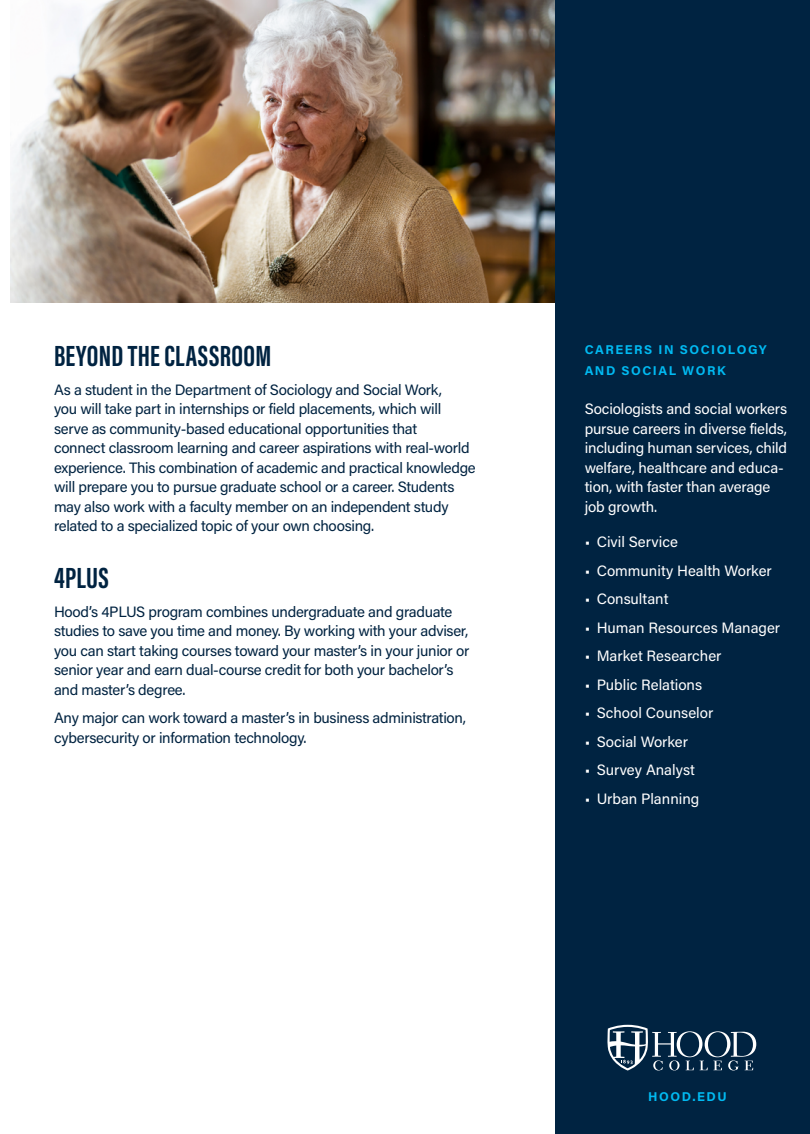
<style>
.page{position:relative;width:810px;height:1134px;background:#fff}
.page>*{position:absolute;margin:0;border:0;box-sizing:border-box;transform-origin:0 0}
.t1{font:700 30px "Acumin Pro Extra Cond";letter-spacing:.01em;color:#002341}
.t2{font:15px/19.5px "Acumin Pro";letter-spacing:-.02em;color:#002341}
.t3{font:15px/19.5px "Acumin Pro";letter-spacing:-.005em;color:#fff}
.t4{font:700 12.75px/21px "Acumin Pro";letter-spacing:.12em;color:#00baf2}
</style>
<div class="page">
<img style="left:10px;top:0;width:546px;height:302px">
<div style="left:556px;top:0;width:254px;height:1134px;background:#002341"></div>
<svg style="left:607px;top:1025px;width:149px;height:46px"></svg>
<h1 class="t1" style="left:54px;top:338px;width:219px">BEYOND THE CLASSROOM</h1>
<p class="t2" style="left:54px;top:379px;width:423px">As a student in the Department of Sociology and Social Work,<br>you will take part in internships or field placements, which will serve as community-based educational opportunities that<br>connect classroom learning and career aspirations with real-world experience. This combination of academic and practical knowledge will prepare you to pursue graduate school or a career. Students may also work with a faculty member on an independent study related to a specialized topic of your own choosing.</p>
<h1 class="t1" style="left:54px;top:560px;width:56px">4PLUS</h1>
<p class="t2" style="left:54px;top:601px;width:417px">Hood’s 4PLUS program combines undergraduate and graduate studies to save you time and money. By working with your adviser, you can start taking courses toward your master’s in your junior or senior year and earn dual-course credit for both your bachelor’s and master’s degree.</p>
<p class="t2" style="left:54px;top:708px;width:413px">Any major can work toward a master’s in business administration, cybersecurity or information technology.</p>
<p class="t4" style="left:585px;top:338px;width:184px">CAREERS IN SOCIOLOGY<br>AND SOCIAL WORK</p>
<p class="t3" style="left:585px;top:399px;width:204px">Sociologists and social workers pursue careers in diverse fields, including human services, child welfare, healthcare and educa&shy;tion, with faster than average job growth.</p>
<p class="t3" style="left:585px;top:532px;width:95px">• Civil Service</p>
<p class="t3" style="left:585px;top:560px;width:189px">• Community Health Worker</p>
<p class="t3" style="left:585px;top:589px;width:85px">• Consultant</p>
<p class="t3" style="left:585px;top:617px;width:197px">• Human Resources Manager</p>
<p class="t3" style="left:585px;top:646px;width:138px">• Market Researcher</p>
<p class="t3" style="left:585px;top:674px;width:119px">• Public Relations</p>
<p class="t3" style="left:585px;top:703px;width:130px">• School Counselor</p>
<p class="t3" style="left:585px;top:731px;width:105px">• Social Worker</p>
<p class="t3" style="left:585px;top:760px;width:112px">• Survey Analyst</p>
<p class="t3" style="left:585px;top:788px;width:116px">• Urban Planning</p>
<p class="t4" style="left:648px;top:1086px;width:80px">HOOD.EDU</p>
</div>
